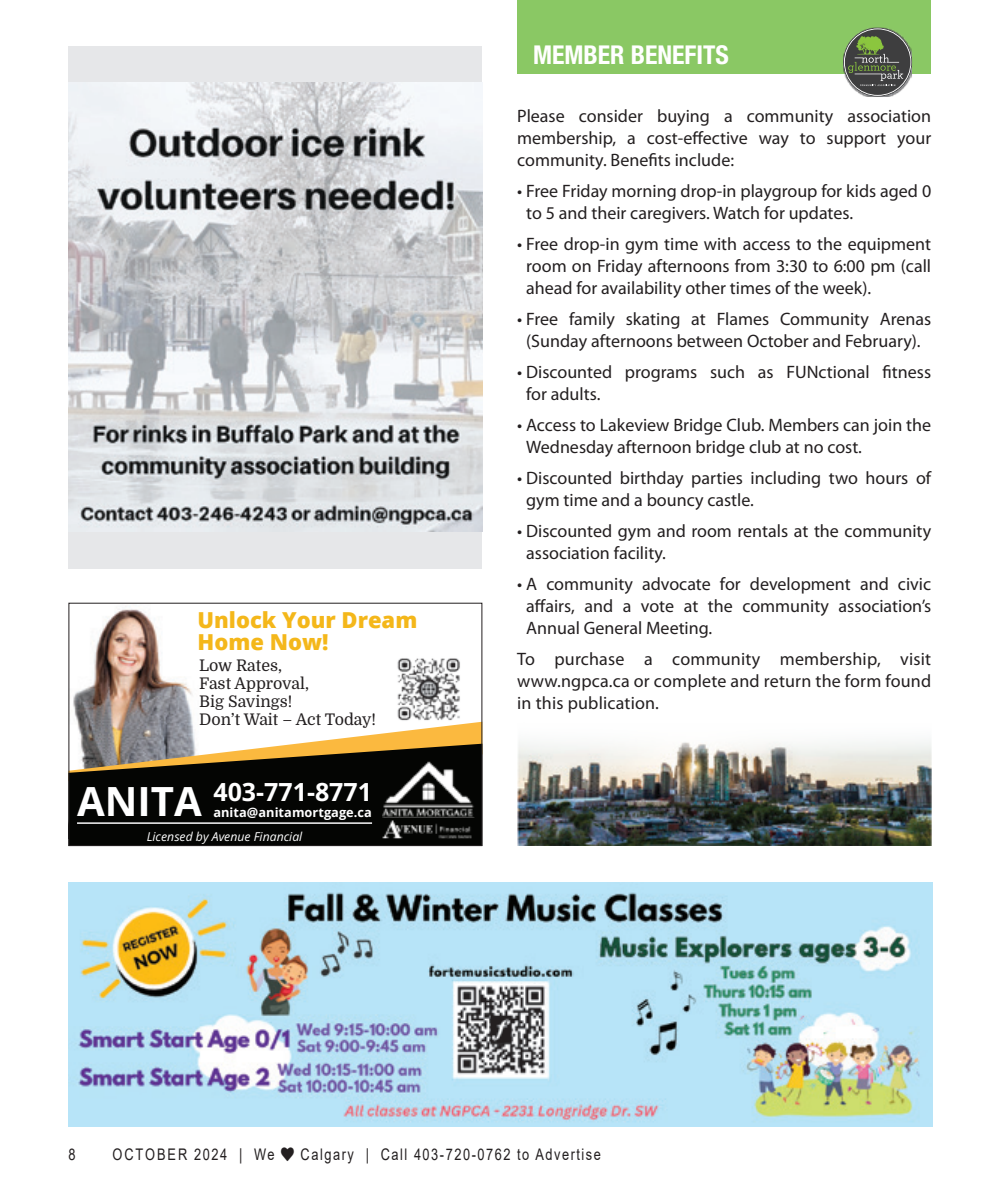
<style>
.page{position:relative;width:990px;height:1188px;background:#fff}
.page>*{position:absolute;margin:0;border:0;box-sizing:border-box;transform-origin:0 0}
.t1{font:700 40.2px "Open Sans";color:#fff}
.t2{font:700 condensed 26px "Helvetica Neue LT Std";color:#fff}
.t3{font:700 25px "Open Sans";color:#fff}
.t4{font:800 22px/22px "Open Sans";color:#f4b71a}
.Body_text{font:18px/22px "Myriad Pro";color:#231f20}
.t5{font:16px/18px "Domine";color:#231f20}
.t6{font:16px "Arial";letter-spacing:.12em;color:#231f20;scale:.8 1}
.t7{font:16px "Arial";letter-spacing:.145em;color:#231f20;scale:.8 1}
.t8{font:700 12.8px "Open Sans";letter-spacing:.005em;color:#fff}
.t9{font:italic 12.2px "Open Sans";color:#fff}
</style>
<div class="page">
<div style="left:517px;top:0;width:414px;height:73px;background:#8ac864"></div>
<img style="left:517px;top:741px;width:414px;height:105px">
<svg style="left:843px;top:28px;width:69px;height:69px"></svg>
<img style="left:68px;top:883px;width:864px;height:243px">
<img style="left:455px;top:984px;width:90px;height:91px">
<img style="left:73px;top:606px;width:120px;height:116px">
<svg style="left:70px;top:722px;width:410px;height:122px;background:#4e4738"></svg>
<hr style="left:77px;top:822px;width:295px;height:2px;background:#fff">
<img style="left:397px;top:658px;width:63px;height:63px">
<img style="left:382px;top:761px;width:92px;height:57px">
<img style="left:383px;top:820px;width:90px;height:19px">
<div style="left:68px;top:603px;width:414px;height:243px;border:1px solid #231f20"></div>
<div style="left:68px;top:46px;width:414px;height:523px;background:#e6e7e9"></div>
<img style="left:68px;top:83px;width:414px;height:448px">
<p class="t4" style="left:198px;top:607px;width:221px">Unlock Your Dream<br>Home Now!</p>
<p class="t5" style="left:199px;top:657px;width:179px">Low Rates,<br>Fast Approval,<br>Big Savings!<br>Don’t Wait – Act Today!</p>
<p class="t1" style="left:77px;top:774px;width:126px">ANITA</p>
<p class="t3" style="left:213px;top:775px;width:160px">403-771-8771</p>
<p class="t8" style="left:213px;top:803px;width:160px">anita@anitamortgage.ca</p>
<p class="t9" style="left:147px;top:828px;width:157px">Licensed by Avenue Financial</p>
<p class="t2" style="left:533px;top:39px;width:197px">MEMBER BENEFITS</p>
<p class="Body_text" style="left:517px;top:105px;width:416px;text-align:justify">Please consider buying a community association membership, a cost-effective way to support your community. Benefits include:</p>
<p class="Body_text" style="left:526px;top:180px;width:407px;text-indent:-9px">• Free Friday morning drop-in playgroup for kids aged 0 to 5 and their caregivers. Watch for updates.</p>
<p class="Body_text" style="left:526px;top:233px;width:406px;text-align:justify;text-indent:-9px">• Free drop-in gym time with access to the equipment room on Friday afternoons from 3:30 to 6:00 pm (call ahead for availability other times of the week).</p>
<p class="Body_text" style="left:517px;top:308px;width:416px;text-align:center">• Free family skating at Flames Community Arenas (Sunday afternoons between October and February).</p>
<p class="Body_text" style="left:526px;top:361px;width:407px;text-indent:-9px">• Discounted programs such as FUNctional fitness for adults.</p>
<p class="Body_text" style="left:526px;top:414px;width:407px;text-indent:-9px">• Access to Lakeview Bridge Club. Members can join the<br>Wednesday afternoon bridge club at no cost.</p>
<p class="Body_text" style="left:526px;top:467px;width:406px;text-indent:-9px">• Discounted birthday parties including two hours of gym time and a bouncy castle.</p>
<p class="Body_text" style="left:526px;top:520px;width:406px;text-indent:-9px">• Discounted gym and room rentals at the community association facility.</p>
<p class="Body_text" style="left:526px;top:573px;width:407px;text-align:justify;text-indent:-9px">• A community advocate for development and civic affairs, and a vote at the community association’s Annual General Meeting.</p>
<p class="Body_text" style="left:517px;top:648px;width:416px;text-align:justify">To purchase a community membership, visit www.ngpca.ca or complete and return the form found in this publication.</p>
<p class="t6" style="left:68px;top:1143px;width:10px">8</p>
<p class="t7" style="left:112px;top:1143px;width:204px">OCTOBER 2024 | We</p>
<p class="t6" style="left:301px;top:1143px;width:377px">Calgary | Call 403-720-0762 to Advertise</p>
</div>
